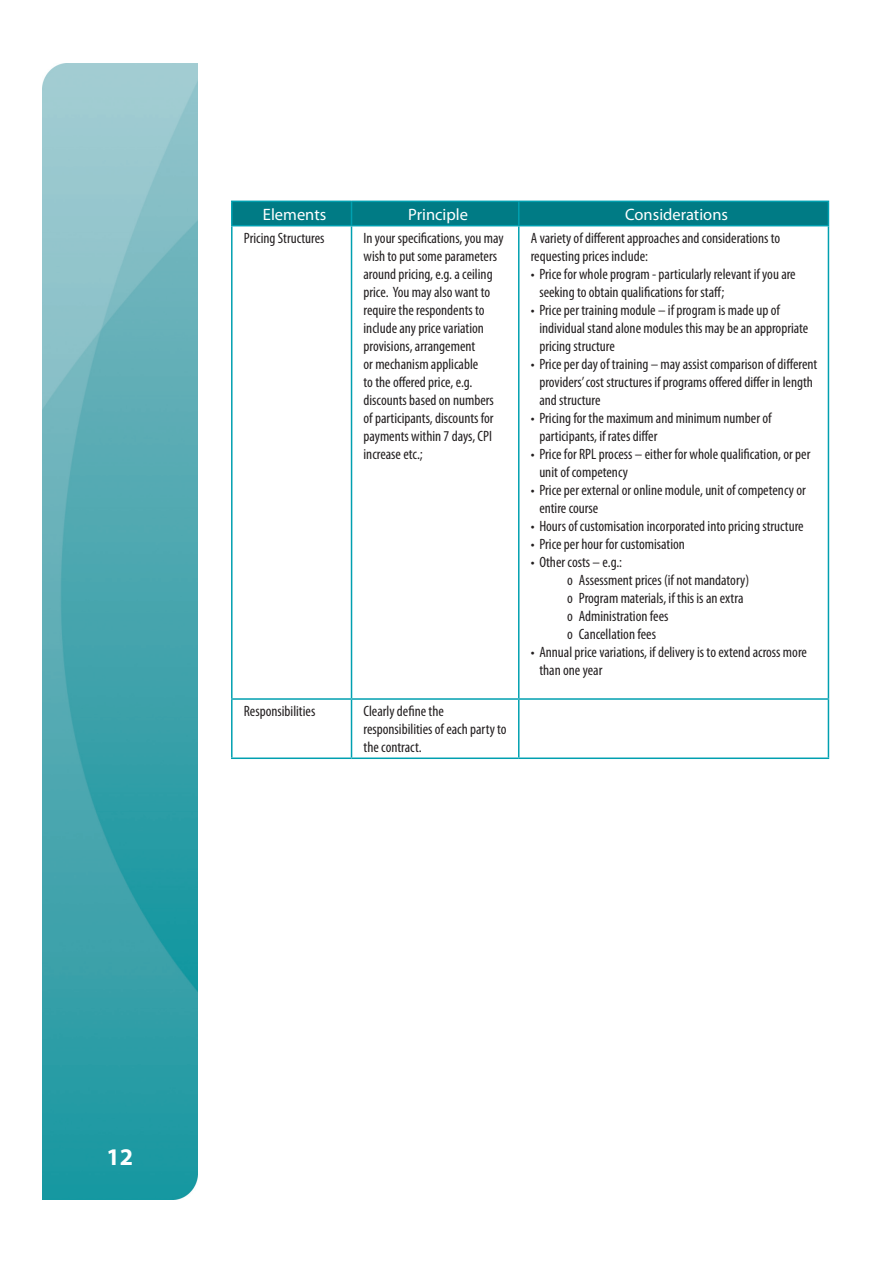
<style>
.page{position:relative;width:893px;height:1263px;background:#fff}
.page>*{position:absolute;margin:0;border:0;box-sizing:border-box;transform-origin:0 0}
.t1{font:700 24px "Myriad Pro";color:#fff}
.Myrid_Text{font:16.5px "Myriad Pro";color:#fff}
.Myrid_Text_Condensed{font:condensed 15px/18px "Myriad Pro";color:#231f20}
.Myrid_Text_Tabs_Cond{font:condensed 15px "Myriad Pro";color:#231f20}
</style>
<div class="page">
<img style="left:43px;top:64px;width:154px;height:1135px">
<hr style="left:231px;top:201px;width:120px;height:1px;background:#00a0b0">
<hr style="left:231px;top:202px;width:2px;height:23px;background:#00a0b0">
<div style="left:232px;top:201px;width:597px;height:24px;background:#007b85"></div>
<hr style="left:231px;top:225px;width:120px;height:1px;background:#00a0b0">
<hr style="left:351px;top:225px;width:168px;height:1px;background:#00a0b0">
<hr style="left:519px;top:225px;width:310px;height:1px;background:#00a0b0">
<hr style="left:231px;top:226px;width:2px;height:472px;background:#00a0b0">
<hr style="left:351px;top:226px;width:1px;height:472px;background:#00a0b0">
<hr style="left:518px;top:226px;width:1px;height:472px;background:#00a0b0">
<hr style="left:828px;top:226px;width:1px;height:472px;background:#00a0b0">
<hr style="left:231px;top:698px;width:120px;height:2px;background:#00a0b0">
<hr style="left:231px;top:700px;width:2px;height:57px;background:#00a0b0">
<hr style="left:351px;top:698px;width:168px;height:2px;background:#00a0b0">
<hr style="left:351px;top:700px;width:1px;height:57px;background:#00a0b0">
<hr style="left:519px;top:698px;width:310px;height:2px;background:#00a0b0">
<hr style="left:518px;top:700px;width:1px;height:57px;background:#00a0b0">
<hr style="left:828px;top:700px;width:1px;height:57px;background:#00a0b0">
<hr style="left:231px;top:757px;width:120px;height:2px;background:#00a0b0">
<hr style="left:351px;top:757px;width:168px;height:2px;background:#00a0b0">
<hr style="left:519px;top:757px;width:310px;height:2px;background:#00a0b0">
<p class="Myrid_Text" style="left:263px;top:204px;width:65px">Elements</p>
<p class="Myrid_Text" style="left:408px;top:204px;width:61px">Principle</p>
<p class="Myrid_Text" style="left:625px;top:204px;width:104px">Considerations</p>
<p class="Myrid_Text_Condensed" style="left:244px;top:229px;width:82px">Pricing Structures</p>
<p class="Myrid_Text_Condensed" style="left:363px;top:229px;width:142px">In your specifications, you may wish to put some parameters around pricing, e.g. a ceiling price. You may also want to require the respondents to include any price variation provisions, arrangement<br>or mechanism applicable<br>to the offered price, e.g. discounts based on numbers of participants, discounts for payments within 7 days, CPI increase etc.;</p>
<p class="Myrid_Text_Condensed" style="left:531px;top:229px;width:251px">A variety of different approaches and considerations to requesting prices include:</p>
<p class="Myrid_Text_Condensed" style="left:539px;top:265px;width:258px;text-indent:-9px">• Price for whole program - particularly relevant if you are seeking to obtain qualifications for staff;</p>
<p class="Myrid_Text_Condensed" style="left:539px;top:301px;width:270px;text-indent:-9px">• Price per training module – if program is made up of individual stand alone modules this may be an appropriate pricing structure</p>
<p class="Myrid_Text_Condensed" style="left:539px;top:355px;width:279px;text-indent:-9px">• Price per day of training – may assist comparison of different providers’ cost structures if programs offered differ in length and structure</p>
<p class="Myrid_Text_Condensed" style="left:539px;top:409px;width:234px;text-indent:-9px">• Pricing for the maximum and minimum number of participants, if rates differ</p>
<p class="Myrid_Text_Condensed" style="left:539px;top:445px;width:273px;text-indent:-9px">• Price for RPL process – either for whole qualification, or per unit of competency</p>
<p class="Myrid_Text_Condensed" style="left:539px;top:481px;width:268px;text-indent:-9px">• Price per external or online module, unit of competency or entire course</p>
<p class="Myrid_Text_Condensed" style="left:531px;top:517px;width:274px">• Hours of customisation incorporated into pricing structure</p>
<p class="Myrid_Text_Condensed" style="left:531px;top:535px;width:156px">• Price per hour for customisation</p>
<p class="Myrid_Text_Condensed" style="left:531px;top:553px;width:93px">• Other costs – e.g.:</p>
<p class="Myrid_Text_Tabs_Cond" style="left:567px;top:571px;width:183px">o Assessment prices (if not mandatory)</p>
<p class="Myrid_Text_Tabs_Cond" style="left:567px;top:589px;width:178px">o Program materials, if this is an extra</p>
<p class="Myrid_Text_Tabs_Cond" style="left:567px;top:607px;width:103px">o Administration fees</p>
<p class="Myrid_Text_Tabs_Cond" style="left:567px;top:625px;width:90px">o Cancellation fees</p>
<p class="Myrid_Text_Condensed" style="left:539px;top:643px;width:269px;text-indent:-9px">• Annual price variations, if delivery is to extend across more than one year</p>
<p class="Myrid_Text_Condensed" style="left:244px;top:702px;width:73px">Responsibilities</p>
<p class="Myrid_Text_Condensed" style="left:363px;top:702px;width:145px">Clearly define the responsibilities of each party to the contract.</p>
<h1 class="t1" style="left:107px;top:1142px;width:28px">12</h1>
</div>
